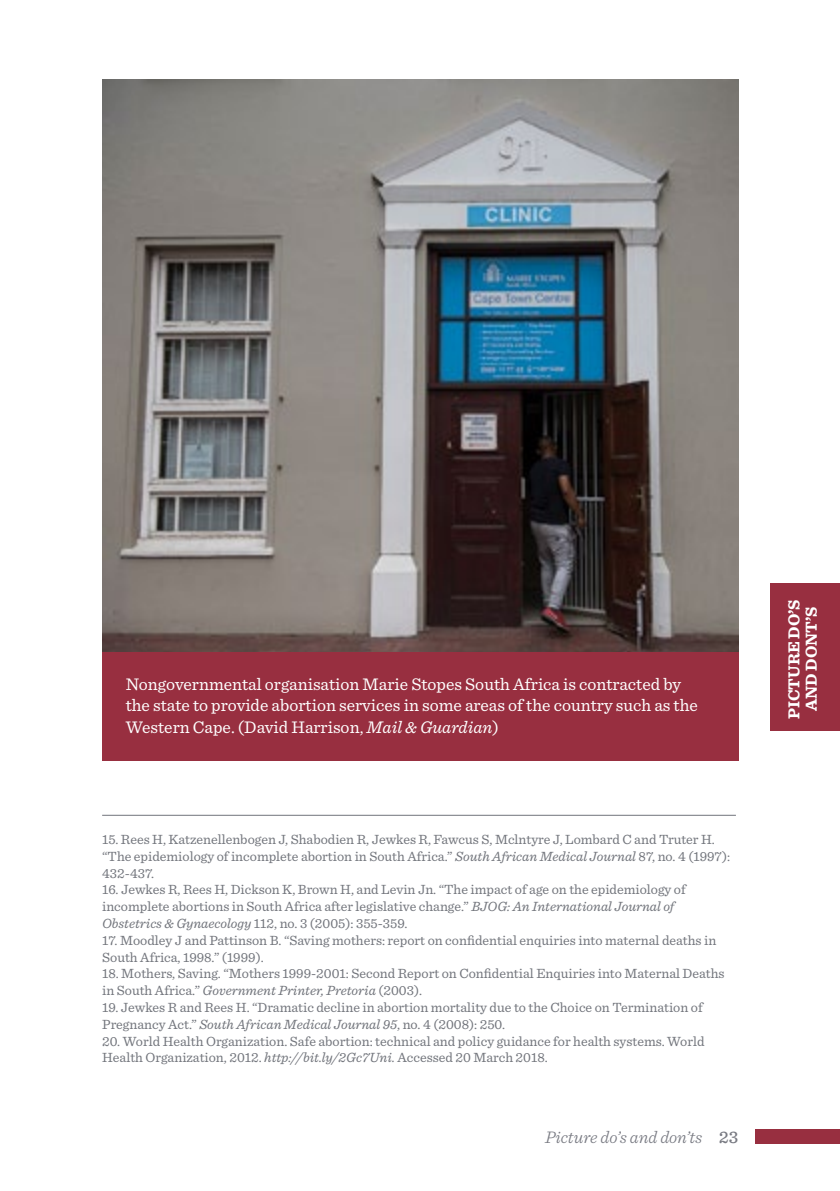
<style>
.page{position:relative;width:840px;height:1191px;background:#fff}
.page>*{position:absolute;margin:0;border:0;box-sizing:border-box;transform-origin:0 0}
.t1{font:17.6px/21.2px "Sentinel";color:#fff}
.t2{font:italic 300 17.6px "Sentinel";color:#787a82}
.t3{font:500 17.6px "Sentinel";color:#787a82}
.t4{font:700 16.6px/17.4px "Sentinel";color:#fff;text-align:center}
.t5{font:14px/16.8px "Sentinel";color:#71747b}
.s1{font-style:italic}
</style>
<div class="page">
<hr style="left:102px;top:815px;width:633px;height:1px;background:#71747b">
<img style="left:102px;top:79px;width:635px;height:573px">
<div style="left:102px;top:652px;width:636px;height:109px;background:#982f40"></div>
<div style="left:755px;top:1129px;width:84px;height:14px;background:#982f40"></div>
<div style="left:770px;top:583px;width:69px;height:148px;background:#982f40"></div>
<p class="t1" style="left:126px;top:674px;width:573px">Nongovernmental organisation Marie Stopes South Africa is contracted by the state to provide abortion services in some areas of the country such as the<br>Western Cape. (David Harrison, <span class="s1">Mail &amp; Guardian</span>)</p>
<p class="t5" style="left:102px;top:831px;width:629px">15. Rees H, Katzenellenbogen J, Shabodien R, Jewkes R, Fawcus S, Mclntyre J, Lombard C and Truter H. “The epidemiology of incomplete abortion in South Africa.” <span class="s1">South African Medical Journal</span> 87, no. 4 (1997):<br>432-437.</p>
<p class="t5" style="left:102px;top:881px;width:584px">16. Jewkes R, Rees H, Dickson K, Brown H, and Levin Jn. “The impact of age on the epidemiology of incomplete abortions in South Africa after legislative change.” <span class="s1">BJOG: An International Journal of<br>Obstetrics &amp; Gynaecology</span> 112, no. 3 (2005): 355-359.</p>
<p class="t5" style="left:102px;top:932px;width:615px">17. Moodley J and Pattinson B. “Saving mothers: report on confidential enquiries into maternal deaths in<br>South Africa, 1998.” (1999).</p>
<p class="t5" style="left:102px;top:965px;width:623px">18. Mothers, Saving. “Mothers 1999-2001: Second Report on Confidential Enquiries into Maternal Deaths in South Africa.” <span class="s1">Government Printer, Pretoria</span> (2003).</p>
<p class="t5" style="left:102px;top:999px;width:601px">19. Jewkes R and Rees H. “Dramatic decline in abortion mortality due to the Choice on Termination of<br>Pregnancy Act.” <span class="s1">South African Medical Journal 95</span>, no. 4 (2008): 250.</p>
<p class="t5" style="left:102px;top:1033px;width:603px">20. World Health Organization. Safe abortion: technical and policy guidance for health systems. World<br>Health Organization, 2012. <span class="s1">http://bit.ly/2Gc7Uni.</span> Accessed 20 March 2018.</p>
<p class="t2" style="left:544px;top:1129px;width:159px">Picture do’s and don’ts</p>
<p class="t3" style="left:718px;top:1129px;width:21px">23</p>
<p class="t4" style="left:785px;top:719px;width:121px;rotate:-90deg">PICTURE DO’S<br>AND DONT’S</p>
</div>
